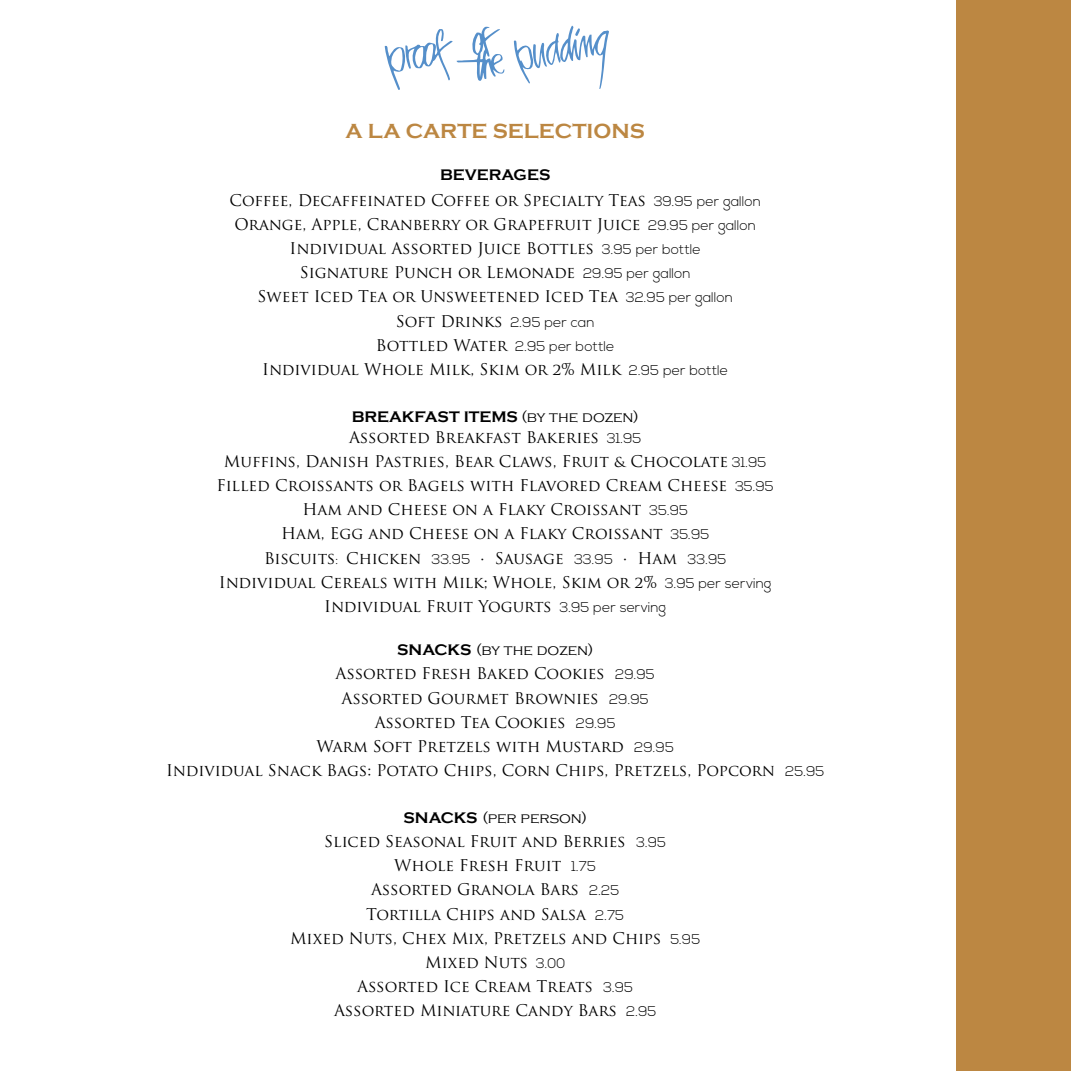
<style>
.page{position:relative;width:1071px;height:1071px;background:#fff}
.page>*{position:absolute;margin:0;border:0;box-sizing:border-box;transform-origin:0 0}
.t1{font:700 21px "Copperplate Gothic";color:#bc8742}
.t2{font:15.75px/24.2px "Trajan Pro";color:#000;text-align:center}
.t3{font:300 15.75px "Copperplate Gothic";color:#000}
.t4{font:700 15.75px "Copperplate Gothic";color:#000}
.t5{font:300 14px "Nexa";color:#000}
.s1{font-family:"Nexa";font-weight:300;font-size:14px}
.s2{font-family:"Trajan Pro";font-weight:400;font-size:15.75px}
.s3{font-weight:700}
</style>
<div class="page">
<svg style="left:385px;top:27px;width:120px;height:63px"></svg>
<svg style="left:514px;top:26px;width:95px;height:63px"></svg>
<div style="left:956px;top:0;width:115px;height:1071px;background:#bc8742"></div>
<h1 class="t1" style="left:346px;top:119px;width:266px">A LA CARTE SELECTIONS</h1>
<p class="t4" style="left:440px;top:166px;width:51px">BEVERA</p>
<p class="t4" style="left:514px;top:166px;width:38px">GES</p>
<p class="t2" style="left:230px;top:188px;width:533px">Coffee, Decaffeinated Coffee or Specialty Teas <span class="s1">39.95 per gallon </span>Orange, Apple, Cranberry or Grapefruit Juice <span class="s1">29.95 per gallon </span>Individual Assorted Juice Bottles <span class="s1">3.95 per bottle<br></span>Signature Punch or Lemonade <span class="s1">29.95 per gallon<br></span>Sweet Iced Tea or Unsweetened Iced Tea <span class="s1">32.95 per gallon<br></span>Soft Drinks <span class="s1">2.95 per can</span></p>
<p class="t5" style="left:376px;top:338px;width:240px"><span class="s2">Bottled Water</span> 2.95 per bottle</p>
<p class="t2" style="left:262px;top:357px;width:467px">Individual Whole Milk, Skim or 2% Milk <span class="s1">2.95 per bottle</span></p>
<p class="t4" style="left:352px;top:408px;width:26px">BREAK</p>
<p class="t3" style="left:415px;top:408px;width:226px"><span class="s3">FAST ITEM S</span> (by the dozen)</p>
<p class="t2" style="left:217px;top:425px;width:559px">Assorted Breakfast Bakeries <span class="s1">31.95<br></span>Muffins, Danish Pastries, Bear Claws, Fruit &amp; Chocolate <span class="s1">31.95<br></span>Filled Croissants or Bagels with Flavored Cream Cheese <span class="s1">35.95<br></span>Ham and Cheese on a Flaky Croissant <span class="s1">35.95<br></span>Ham, Egg and Cheese on a Flaky Croissant <span class="s1">35.95<br></span>Biscuits<span class="s1">:</span> Chicken <span class="s1">33.95</span> · Sausage <span class="s1">33.95</span> · Ham <span class="s1">33.95<br></span>Individual Cereals with Milk; Whole, Skim or 2% <span class="s1">3.95 per serving </span>Individual Fruit Yogurts <span class="s1">3.95 per serving</span></p>
<p class="t3" style="left:397px;top:642px;width:198px"><span class="s3">SNACKS</span> (by the dozen)</p>
<p class="t2" style="left:166px;top:662px;width:660px">Assorted Fresh Baked Cookies <span class="s1">29.95<br></span>Assorted Gourmet Brownies <span class="s1">29.95<br></span>Assorted Tea Cookies <span class="s1">29.95<br></span>Warm Soft Pretzels with Mustard <span class="s1">29.95<br></span>Individual Snack Bags: Potato Chips, Corn Chips, Pretzels, Popcorn <span class="s1">25.95</span></p>
<p class="t3" style="left:403px;top:809px;width:185px"><span class="s3">SNACKS</span> (per person)</p>
<p class="t2" style="left:290px;top:829px;width:412px">Sliced Seasonal Fruit and Berries <span class="s1">3.95<br></span>Whole Fresh Fruit <span class="s1">1.75<br></span>Assorted Granola Bars <span class="s1">2.25<br></span>Tortilla Chips and Salsa <span class="s1">2.75<br></span>Mixed Nuts, Chex Mix, Pretzels and Chips <span class="s1">5.95<br></span>Mixed Nuts <span class="s1">3.00<br></span>Assorted Ice Cream Treats <span class="s1">3.95<br></span>Assorted Miniature Candy Bars <span class="s1">2.95</span></p>
</div>
